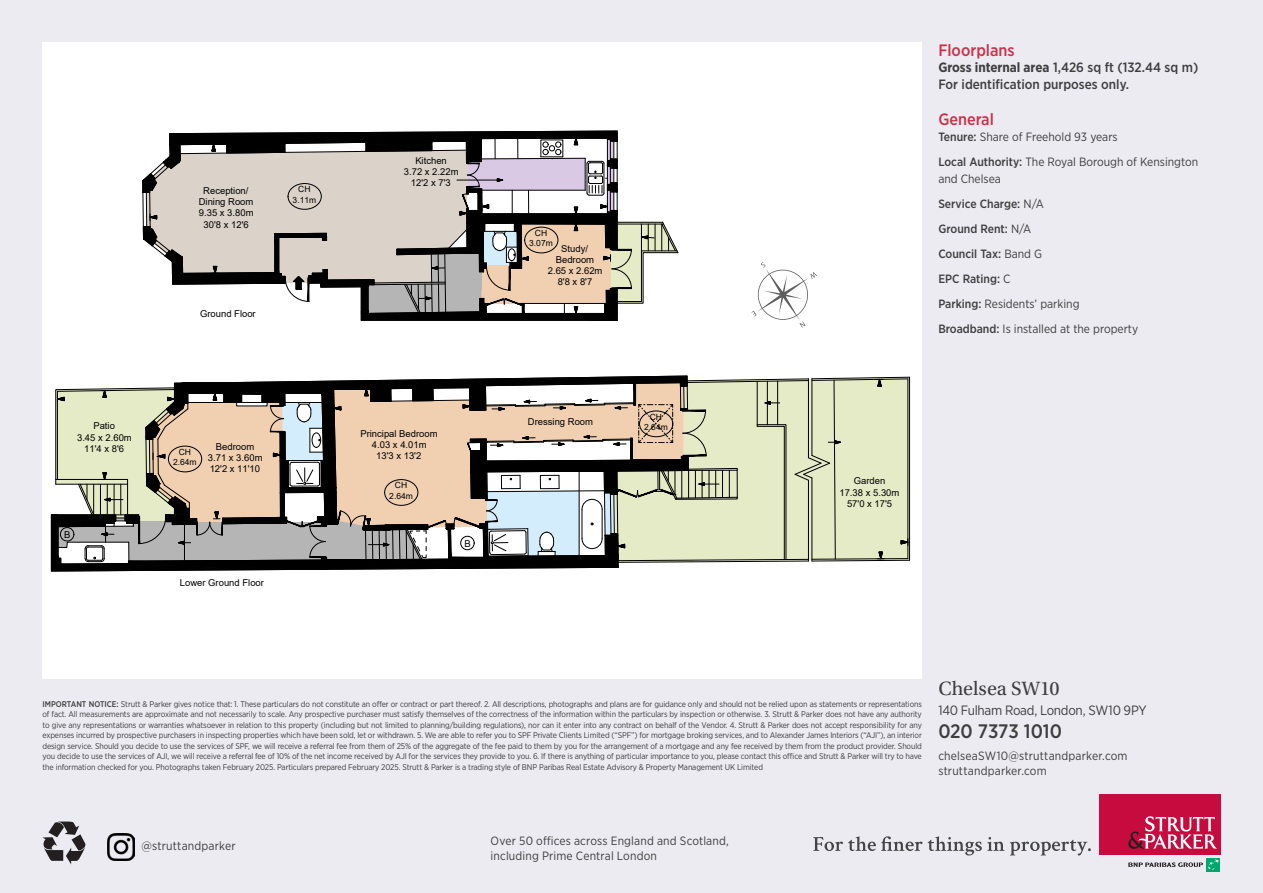
<style>
.page{position:relative;width:1263px;height:893px;background:#ecebf2}
.page>*{position:absolute;margin:0;border:0;box-sizing:border-box;transform-origin:0 0}
.page4_branch{font:20.25px "Utopia Std";letter-spacing:.005em;color:#3e3e3f}
.page4_phone{font:500 19.5px "Gotham Narrow";letter-spacing:-.005em;color:#3e3e3f}
.page2_Header{font:500 16.5px "Gotham Narrow";color:#cc314a}
.page2_Header-2{font:500 13.5px/16.5px "Gotham Narrow";color:#3e3e3f}
.page4_address{font:13.5px "Gotham Narrow";letter-spacing:-.02em;color:#3e3e3f}
.page2_Body{font:12px/16.5px "Gotham Narrow";color:#3e3e3f}
.page4_office{font:12px/15px "Gotham Narrow";letter-spacing:.015em;color:#3e3e3f}
.page2_Body-2{font:500 12px "Gotham Narrow";color:#3e3e3f}
.page4_website{font:12px "Gotham Narrow";letter-spacing:.015em;color:#3e3e3f}
.page4_email{font:12px "Gotham Narrow";letter-spacing:.015em;color:#3e3e3f}
.t1{font:9.45px/11.2px "Arial";color:#000;text-align:center}
.t2{font:8.55px/10.2px "Arial";color:#000;text-align:center}
.page4_inheader{font:8.25px/10.5px "Gotham Narrow";letter-spacing:-.015em;color:#3e3e3f;text-align:justify}
.s1{font-weight:700}
.s2{font-weight:500}
.s3{font-weight:400}
</style>
<div class="page">
<div style="left:43px;top:43px;width:879px;height:636px;background:#fff"></div>
<svg style="left:142px;top:130px;width:537px;height:191px"></svg>
<hr style="left:457px;top:180px;width:46px;height:1px;background:#000">
<div style="left:288px;top:183px;width:34px;height:27px;border:1px solid #000;border-radius:50%"></div>
<div style="left:524px;top:227px;width:34px;height:26px;border:1px solid #000;border-radius:50%"></div>
<svg style="left:751px;top:262px;width:66px;height:66px"></svg>
<svg style="left:51px;top:375px;width:859px;height:197px;background:#bcb7a5"></svg>
<img style="left:108px;top:834px;width:27px;height:27px">
<svg style="left:43px;top:821px;width:42px;height:43px"></svg>
<svg style="left:813px;top:836px;width:278px;height:19px"></svg>
<div style="left:1206px;top:858px;width:14px;height:14px;background:#00a66e"></div>
<svg style="left:1128px;top:859px;width:91px;height:11px"></svg>
<div style="left:1099px;top:794px;width:121px;height:60px;background:#c80b3e"></div>
<svg style="left:1128px;top:816px;width:89px;height:33px"></svg>
<p class="t1" style="left:199px;top:185px;width:56px">Reception/<br>Dining Room<br>9.35 x 3.80m<br>30'8 x 12'6</p>
<p class="t1" style="left:200px;top:308px;width:57px">Ground Floor</p>
<p class="t2" style="left:293px;top:184px;width:25px">CH<br>3.11m</p>
<p class="t1" style="left:77px;top:420px;width:56px">Patio<br>3.45 x 2.60m<br>11'4 x 8'6</p>
<p class="t1" style="left:64px;top:529px;width:8px">B</p>
<p class="t2" style="left:173px;top:447px;width:25px">CH<br>2.64m</p>
<p class="t1" style="left:216px;top:441px;width:40px">Bedroom</p>
<p class="t1" style="left:208px;top:452px;width:56px;text-align:left">3.71 x 3.60m<br>12'2 x 11'10</p>
<p class="t1" style="left:180px;top:577px;width:86px">Lower Ground Floor</p>
<p class="t1" style="left:404px;top:155px;width:56px">Kitchen<br>3.72 x 2.22m<br>12'2 x 7'3</p>
<p class="t1" style="left:360px;top:428px;width:79px">Principal Bedroom<br>4.03 x 4.01m<br>13'3 x 13'2</p>
<p class="t2" style="left:389px;top:480px;width:25px">CH<br>2.64m</p>
<p class="t1" style="left:464px;top:538px;width:8px">B</p>
<p class="t2" style="left:529px;top:228px;width:25px">CH<br>3.07m</p>
<p class="t1" style="left:548px;top:242px;width:56px">Study/<br>Bedroom<br>2.65 x 2.62m<br>8'8 x 8'7</p>
<p class="t1" style="left:528px;top:416px;width:67px">Dressing Room</p>
<p class="t2" style="left:644px;top:412px;width:25px">CH<br>2.64m</p>
<p class="page2_Header" style="left:938px;top:39px;width:78px">Floorplans</p>
<p class="page2_Header-2" style="left:938px;top:59px;width:261px"><span class="s1">Gross internal area</span> 1,426 sq ft (132.44 sq m)<br>For identification purposes only.</p>
<p class="page2_Header" style="left:938px;top:108px;width:57px">General</p>
<p class="page2_Body" style="left:938px;top:129px;width:181px"><span class="s2">Tenure:</span> Share of Freehold 93 years</p>
<p class="page2_Body" style="left:938px;top:154px;width:261px"><span class="s2">Local Authority:</span> The Royal Borough of Kensington and Chelsea</p>
<p class="page2_Body-2" style="left:938px;top:196px;width:107px">Service Charge: <span class="s3">N/A</span></p>
<p class="page2_Body-2" style="left:938px;top:221px;width:95px">Ground Rent: <span class="s3">N/A</span></p>
<p class="page2_Body-2" style="left:938px;top:246px;width:105px">Council Tax: <span class="s3">Band G</span></p>
<p class="page2_Body-2" style="left:938px;top:271px;width:74px">EPC Rating: <span class="s3">C</span></p>
<p class="page2_Body" style="left:938px;top:295px;width:143px"><span class="s2">Parking:</span> Residents’ parking</p>
<p class="page2_Body" style="left:938px;top:320px;width:201px"><span class="s2">Broadband:</span> Is installed at the property</p>
<p class="t1" style="left:839px;top:475px;width:61px">Garden<br>17.38 x 5.30m<br>57'0 x 17'5</p>
<p class="page4_inheader" style="left:43px;top:698px;width:881px"><span class="s2">IMPORTANT NOTICE:</span> Strutt &amp; Parker gives notice that: 1. These particulars do not constitute an offer or contract or part thereof. 2. All descriptions, photographs and plans are for guidance only and should not be relied upon as statements or representations of fact. All measurements are approximate and not necessarily to scale. Any prospective purchaser must satisfy themselves of the correctness of the information within the particulars by inspection or otherwise. 3. Strutt &amp; Parker does not have any authority to give any representations or warranties whatsoever in relation to this property (including but not limited to planning/building regulations), nor can it enter into any contract on behalf of the Vendor. 4. Strutt &amp; Parker does not accept responsibility for any expenses incurred by prospective purchasers in inspecting properties which have been sold, let or withdrawn. 5. We are able to refer you to SPF Private Clients Limited (“SPF”) for mortgage broking services, and to Alexander James Interiors (“AJI”), an interior design service. Should you decide to use the services of SPF, we will receive a referral fee from them of 25% of the aggregate of the fee paid to them by you for the arrangement of a mortgage and any fee received by them from the product provider. Should you decide to use the services of AJI, we will receive a referral fee of 10% of the net income received by AJI for the services they provide to you. 6. If there is anything of particular importance to you, please contact this office and Strutt &amp; Parker will try to have the information checked for you. Photographs taken February 2025. Particulars prepared February 2025. Strutt &amp; Parker is a trading style of BNP Paribas Real Estate Advisory &amp; Property Management UK Limited</p>
<p class="page4_branch" style="left:938px;top:678px;width:123px">Chelsea SW10</p>
<p class="page4_address" style="left:938px;top:701px;width:210px">140 Fulham Road, London, SW10 9PY</p>
<p class="page4_phone" style="left:938px;top:719px;width:125px">020 7373 1010</p>
<p class="page4_email" style="left:938px;top:748px;width:191px">chelseaSW10@struttandparker.com</p>
<p class="page4_website" style="left:938px;top:763px;width:110px">struttandparker.com</p>
<p class="page4_website" style="left:141px;top:839px;width:96px">@struttandparker</p>
<p class="page4_office" style="left:491px;top:833px;width:240px">Over 50 offices across England and Scotland, including Prime Central London</p>
</div>
